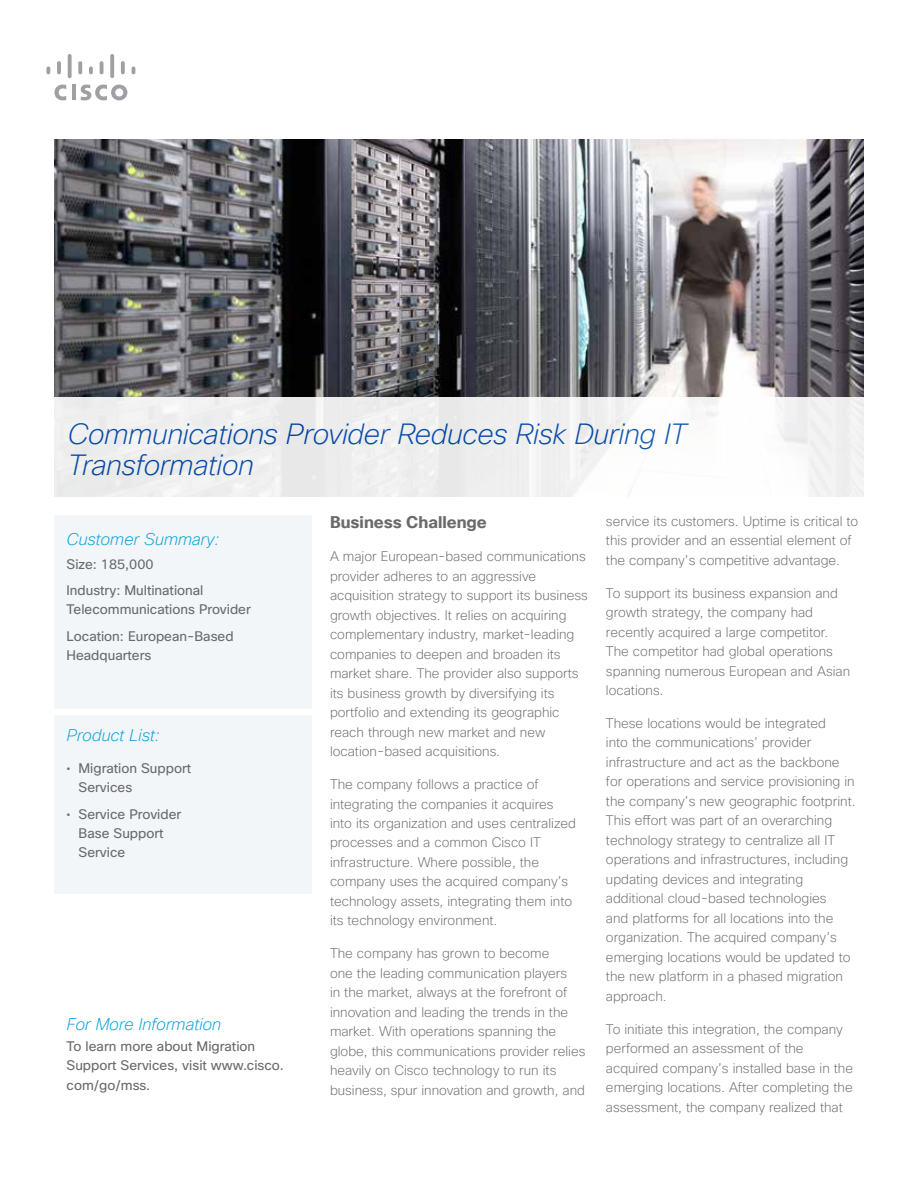
<style>
.page{position:relative;width:918px;height:1188px;background:#fff}
.page>*{position:absolute;margin:0;border:0;box-sizing:border-box;transform-origin:0 0}
.t1{font:italic 200 28.5px/31.5px "Cisco Sans TT";letter-spacing:-.01em;color:#004baf}
.t2{font:italic 200 16.5px "Cisco Sans TT";color:#049fd9}
.t3{font:700 16.5px "Cisco Sans TT";color:#696a6b}
.t4{font:200 13.5px/19.5px "Cisco Sans";color:#696a6b}
.t5{font:13.5px/19.5px "Cisco Sans";color:#696a6b}
</style>
<div class="page">
<hr style="left:72px;top:85px;width:4px;height:15px;background:#9ea0a3">
<svg style="left:54px;top:85px;width:12px;height:15px"></svg>
<svg style="left:81px;top:85px;width:46px;height:15px"></svg>
<svg style="left:46px;top:66px;width:4px;height:8px"></svg>
<hr style="left:57px;top:61px;width:4px;height:13px;background:#9ea0a3;border-radius:2px">
<svg style="left:68px;top:54px;width:4px;height:24px"></svg>
<svg style="left:78px;top:61px;width:4px;height:13px"></svg>
<svg style="left:89px;top:66px;width:4px;height:8px"></svg>
<svg style="left:100px;top:61px;width:4px;height:13px"></svg>
<svg style="left:110px;top:54px;width:4px;height:24px"></svg>
<svg style="left:121px;top:61px;width:4px;height:13px"></svg>
<svg style="left:132px;top:66px;width:3px;height:8px"></svg>
<img style="left:54px;top:140px;width:810px;height:257px">
<div style="left:54px;top:397px;width:810px;height:102px;background:linear-gradient(to right,#ebebec,#f9f9f9)"></div>
<div style="left:54px;top:515px;width:258px;height:193px;background:#f3f6f9"></div>
<div style="left:54px;top:716px;width:258px;height:178px;background:#f3f6f9"></div>
<h1 class="t1" style="left:68px;top:419px;width:620px">Communications Provider Reduces Risk During IT<br>Transformation</h1>
<p class="t2" style="left:67px;top:528px;width:154px">Customer Summary:</p>
<p class="t5" style="left:67px;top:551px;width:138px;line-height:26.2px">Size: 185,000<br>Industry: Multinational</p>
<p class="t5" style="left:67px;top:597px;width:186px;line-height:26.2px">Telecommunications Provider<br>Location: European-Based</p>
<p class="t5" style="left:67px;top:646px;width:86px">Headquarters</p>
<p class="t2" style="left:67px;top:724px;width:94px">Product List:</p>
<p class="t5" style="left:79px;top:759px;width:114px;text-indent:-12px">• Migration Support<br>Services</p>
<p class="t5" style="left:79px;top:804px;width:104px;text-indent:-12px">• Service Provider<br>Base Support<br>Service</p>
<p class="t2" style="left:67px;top:1013px;width:156px">For More Information</p>
<p class="t5" style="left:67px;top:1037px;width:219px">To learn more about Migration<br>Support Services, visit www.cisco. com/go/mss.</p>
<p class="t3" style="left:330px;top:512px;width:158px">Business Challenge</p>
<p class="t4" style="left:330px;top:547px;width:259px">A major European-based communications provider adheres to an aggressive acquisition strategy to support its business growth objectives. It relies on acquiring complementary industry, market-leading companies to deepen and broaden its market share. The provider also supports its business growth by diversifying its portfolio and extending its geographic reach through new market and new location-based acquisitions.</p>
<p class="t4" style="left:330px;top:775px;width:248px">The company follows a practice of integrating the companies it acquires into its organization and uses centralized processes and a common Cisco IT infrastructure. Where possible, the company uses the acquired company’s technology assets, integrating them into its technology environment.</p>
<p class="t4" style="left:330px;top:944px;width:257px">The company has grown to become<br>one the leading communication players<br>in the market, always at the forefront of innovation and leading the trends in the market. With operations spanning the globe, this communications provider relies heavily on Cisco technology to run its business, spur innovation and growth, and</p>
<p class="t4" style="left:606px;top:511px;width:254px">service its customers. Uptime is critical to this provider and an essential element of the company’s competitive advantage.</p>
<p class="t4" style="left:606px;top:583px;width:246px">To support its business expansion and growth strategy, the company had recently acquired a large competitor.<br>The competitor had global operations spanning numerous European and Asian locations.</p>
<p class="t4" style="left:606px;top:714px;width:251px">These locations would be integrated<br>into the communications’ provider infrastructure and act as the backbone for operations and service provisioning in the company’s new geographic footprint.<br>This effort was part of an overarching technology strategy to centralize all IT operations and infrastructures, including updating devices and integrating additional cloud-based technologies<br>and platforms for all locations into the organization. The acquired company’s emerging locations would be updated to the new platform in a phased migration approach.</p>
<p class="t4" style="left:606px;top:1020px;width:249px">To initiate this integration, the company performed an assessment of the acquired company’s installed base in the emerging locations. After completing the assessment, the company realized that</p>
</div>
